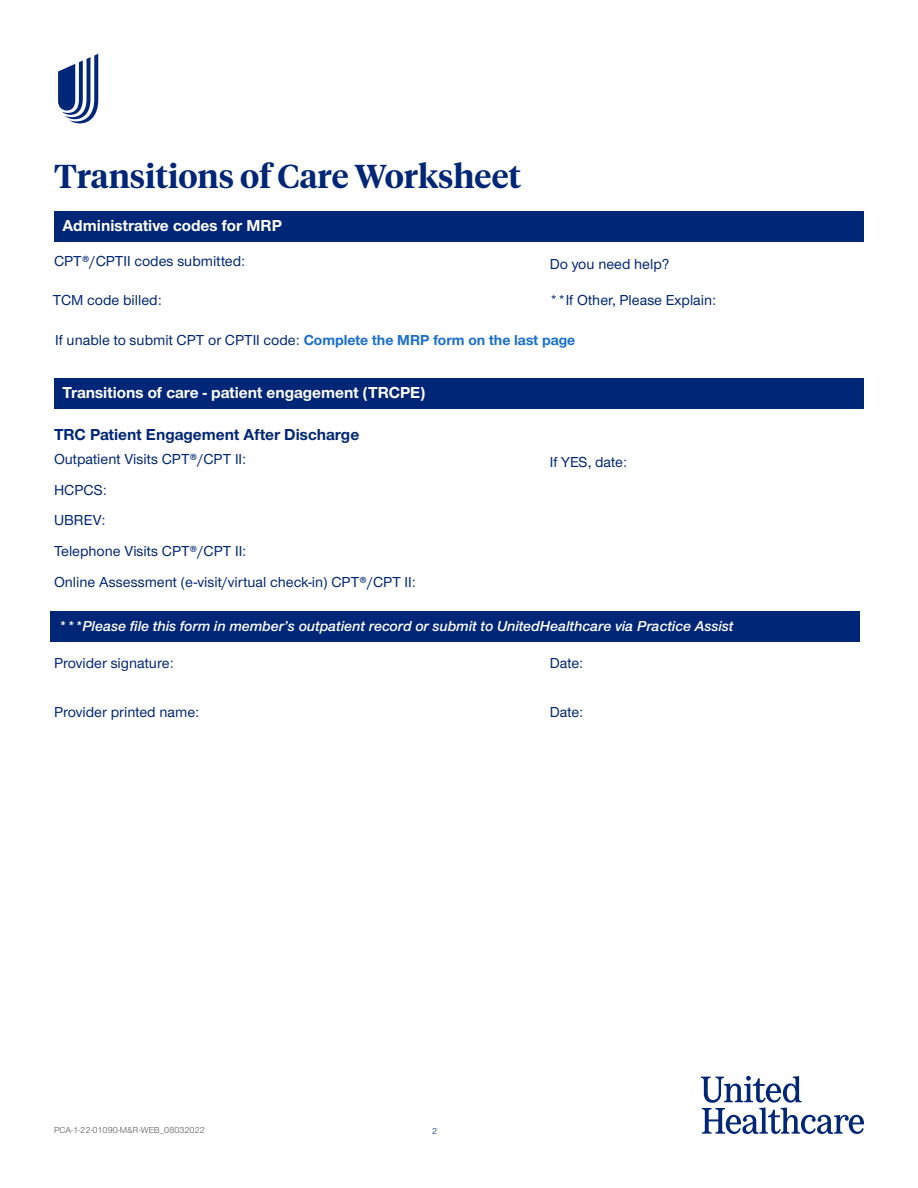
<style>
.page{position:relative;width:918px;height:1188px;background:#fff}
.page>*{position:absolute;margin:0;border:0;box-sizing:border-box;transform-origin:0 0}
.t1{font:600 33px "UHC Serif Headline";color:#002677}
.t2{font:700 16.5px "UHC Sans";color:#fff}
.t3{font:700 16.5px "UHC Sans";color:#002677}
.t4{font:500 15px/30.8px "UHC Sans";color:#002677}
.t5{font:italic 600 15px "UHC Sans";color:#fff}
.t6{font:9px "UHC Sans";color:#5a5a5a}
.t7{font:9px "UHC Sans";color:#002677}
.s1{font-weight:700;color:#196ecf}
</style>
<div class="page">
<svg style="left:701px;top:1076px;width:163px;height:58px"></svg>
<svg style="left:58px;top:54px;width:40px;height:69px"></svg>
<div style="left:55px;top:211px;width:809px;height:31px;background:#002677"></div>
<div style="left:55px;top:378px;width:809px;height:31px;background:#002677"></div>
<div style="left:51px;top:611px;width:809px;height:31px;background:#002677"></div>
<h1 class="t1" style="left:54px;top:153px;width:469px">Transitions of Care Worksheet</h1>
<p class="t2" style="left:63px;top:214px;width:221px">Administrative codes for MRP</p>
<p class="t4" style="left:54px;top:245px;width:193px">CPT®/CPTII codes submitted:</p>
<p class="t4" style="left:53px;top:284px;width:110px">TCM code billed:</p>
<p class="t4" style="left:55px;top:324px;width:522px">If unable to submit CPT or CPTII code: <span class="s1">Complete the MRP form on the last page</span></p>
<p class="t4" style="left:550px;top:248px;width:121px">Do you need help?</p>
<p class="t4" style="left:550px;top:284px;width:168px">**If Other, Please Explain:</p>
<p class="t2" style="left:63px;top:382px;width:364px">Transitions of care - patient engagement (TRCPE)</p>
<p class="t3" style="left:54px;top:423px;width:307px">TRC Patient Engagement After Discharge</p>
<p class="t4" style="left:54px;top:443px;width:363px">Outpatient Visits CPT®/CPT II:<br>HCPCS:<br>UBREV:<br>Telephone Visits CPT®/CPT II:<br>Online Assessment (e-visit/virtual check-in) CPT®/CPT II:</p>
<p class="t4" style="left:550px;top:446px;width:79px">If YES, date:</p>
<p class="t5" style="left:58px;top:616px;width:677px">***Please file this form in member’s outpatient record or submit to UnitedHealthcare via Practice Assist</p>
<p class="t4" style="left:54px;top:647px;width:121px">Provider signature:</p>
<p class="t4" style="left:550px;top:647px;width:35px">Date:</p>
<p class="t4" style="left:54px;top:696px;width:147px">Provider printed name:</p>
<p class="t4" style="left:550px;top:696px;width:35px">Date:</p>
<p class="t6" style="left:54px;top:1124px;width:152px">PCA-1-22-01090-M&amp;R-WEB_08032022</p>
<p class="t7" style="left:432px;top:1125px;width:7px">2</p>
</div>
